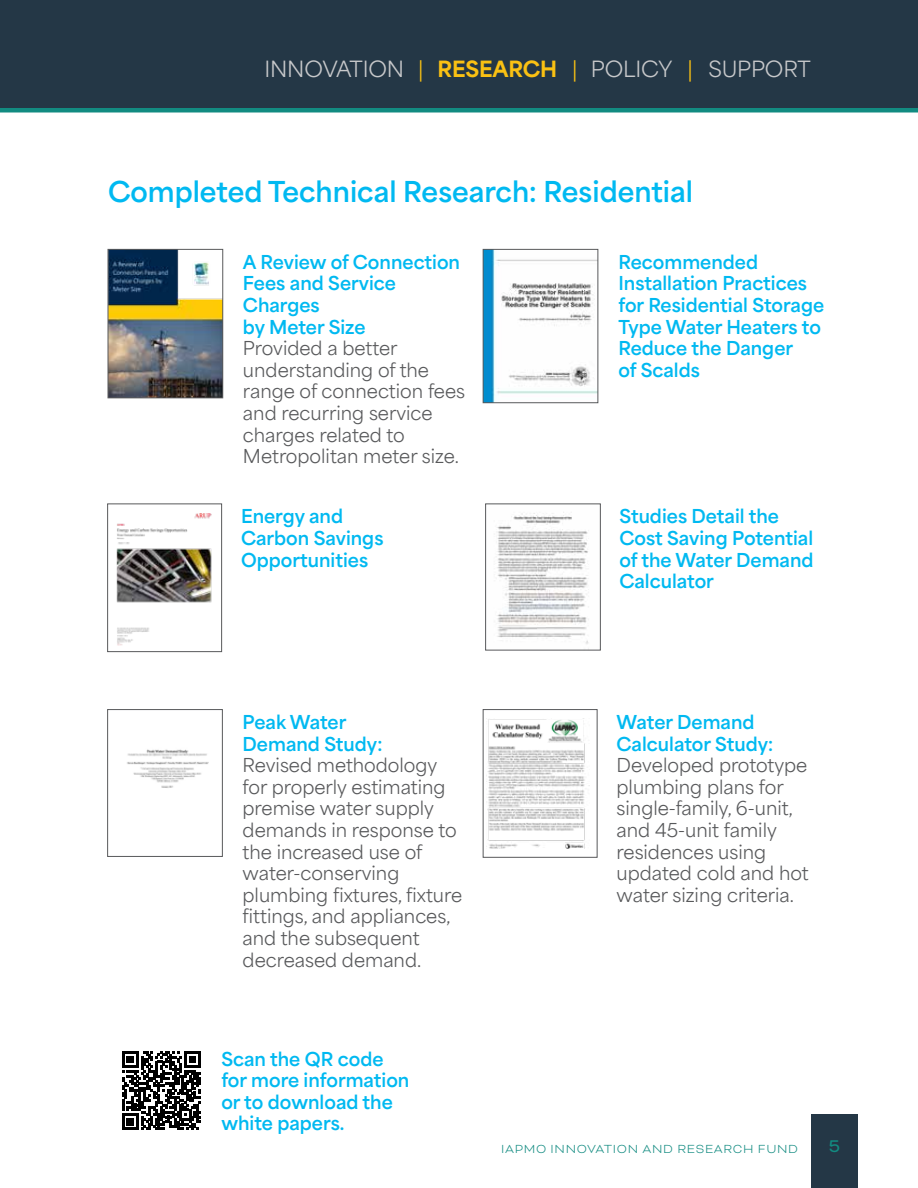
<style>
.page{position:relative;width:918px;height:1188px;background:#fff}
.page>*{position:absolute;margin:0;border:0;box-sizing:border-box;transform-origin:0 0}
.t1{font:700 27px "Area Normal";color:#00b9f1}
.t2{font:21px "Area Normal";letter-spacing:-.01em;color:#c7c8ca}
.t3{font:19.5px "Bicyclette";color:#128b81}
.t4{font:18px/21.6px "Area Normal";color:#58595b}
.t5{font:700 18px/21.6px "Area Normal";color:#00b9f1}
.t6{font:300 13.5px "Bicyclette";letter-spacing:.05em;color:#128b81}
.s1{color:#fac113}
.s2{font-weight:800;color:#fac113}
</style>
<div class="page">
<div style="left:812px;top:1115px;width:46px;height:73px;background:#243746"></div>
<div style="left:0;top:0;width:918px;height:108px;background:#243746"></div>
<hr style="left:0;top:108px;width:918px;height:4px;background:#128b81">
<img style="left:116px;top:513px;width:96px;height:133px">
<div style="left:107px;top:504px;width:115px;height:148px;border:1px solid #58595b"></div>
<img style="left:110px;top:251px;width:111px;height:145px">
<div style="left:108px;top:249px;width:115px;height:149px;border:1px solid #58595b"></div>
<img style="left:486px;top:719px;width:104px;height:129px">
<div style="left:483px;top:709px;width:115px;height:149px;border:1px solid #58595b"></div>
<img style="left:485px;top:251px;width:111px;height:150px">
<div style="left:483px;top:249px;width:115px;height:154px;border:1px solid #58595b"></div>
<img style="left:127px;top:749px;width:82px;height:39px">
<div style="left:107px;top:709px;width:116px;height:148px;border:1px solid #58595b"></div>
<img style="left:497px;top:512px;width:92px;height:132px">
<div style="left:485px;top:504px;width:116px;height:146px;border:1px solid #58595b"></div>
<svg style="left:122px;top:1051px;width:79px;height:79px"></svg>
<p class="t2" style="left:264px;top:51px;width:548px">INNOVATION <span class="s1">|</span> <span class="s2">RESEARCH</span> <span class="s1">|</span> POLICY <span class="s1">|</span> SUPPORT</p>
<h1 class="t1" style="left:108px;top:167px;width:587px">Completed Technical Research: Residential</h1>
<p class="t5" style="left:243px;top:249px;width:219px">A Review of Connection<br>Fees and Service<br>Charges<br>by Meter Size</p>
<p class="t4" style="left:243px;top:335px;width:224px">Provided a better understanding of the range of connection fees and recurring service charges related to<br>Metropolitan meter size.</p>
<p class="t5" style="left:619px;top:249px;width:207px">Recommended<br>Installation Practices for Residential Storage<br>Type Water Heaters to<br>Reduce the Danger<br>of Scalds</p>
<p class="t5" style="left:241px;top:504px;width:144px">Energy and<br>Carbon Savings<br>Opportunities</p>
<p class="t5" style="left:619px;top:504px;width:196px">Studies Detail the<br>Cost Saving Potential of the Water Demand<br>Calculator</p>
<p class="t5" style="left:243px;top:709px;width:141px">Peak Water<br>Demand Study:</p>
<p class="t4" style="left:243px;top:752px;width:221px">Revised methodology for properly estimating premise water supply demands in response to the increased use of water-conserving plumbing fixtures, fixture fittings, and appliances, and the subsequent decreased demand.</p>
<p class="t5" style="left:221px;top:1046px;width:190px">Scan the QR code for more information or to download the white papers.</p>
<p class="t5" style="left:617px;top:709px;width:158px">Water Demand<br>Calculator Study:</p>
<p class="t4" style="left:617px;top:752px;width:194px">Developed prototype plumbing plans for single-family, 6-unit, and 45-unit family residences using updated cold and hot water sizing criteria.</p>
<p class="t6" style="left:501px;top:1141px;width:299px">IAPMO INNOVATION AND RESEARCH FUND</p>
<p class="t3" style="left:829px;top:1135px;width:13px">5</p>
</div>
